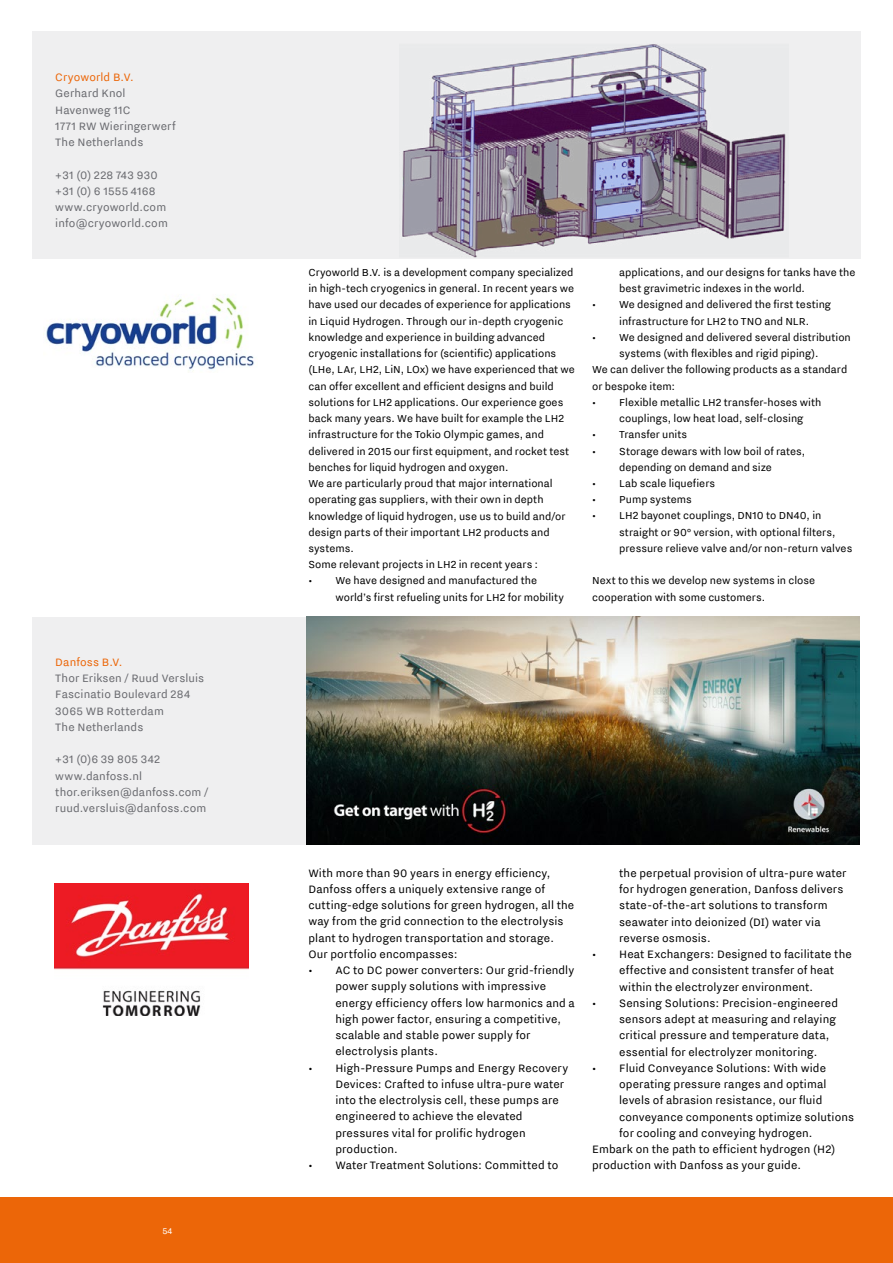
<style>
.page{position:relative;width:893px;height:1263px;background:#fff}
.page>*{position:absolute;margin:0;border:0;box-sizing:border-box;transform-origin:0 0}
.t1{font:13.5px/16.2px "NL Nitti Grotesk";letter-spacing:.01em;color:#000}
.t2{font:13.5px/16.2px "NL Nitti Grotesk";letter-spacing:.01em;color:#696a6f}
.t3{font:13.5px "NL Nitti Grotesk";letter-spacing:.01em;color:#ec6608}
.t4{font:12.75px/16.2px "NL Nitti Grotesk";color:#000}
.t5{font:10.5px "NL Nitti Grotesk";color:#fff}
</style>
<div class="page">
<div style="left:0;top:1198px;width:893px;height:65px;background:#ec6608"></div>
<div style="left:32px;top:31px;width:829px;height:227px;background:#efeff0"></div>
<img style="left:402px;top:44px;width:384px;height:214px">
<img style="left:46px;top:297px;width:208px;height:74px">
<div style="left:32px;top:617px;width:827px;height:227px;background:#efeff0"></div>
<img style="left:306px;top:617px;width:553px;height:227px">
<img style="left:54px;top:883px;width:194px;height:132px">
<p class="t3" style="left:55px;top:70px;width:80px">Cryoworld B.V.</p>
<p class="t2" style="left:55px;top:85px;width:122px">Gerhard Knol<br>Havenweg 11C<br>1771 RW Wieringerwerf<br>The Netherlands</p>
<p class="t2" style="left:55px;top:166px;width:114px">+31 (0) 228 743 930 +31 (0) 6 1555 4168 www.cryoworld.com info@cryoworld.com</p>
<p class="t3" style="left:55px;top:654px;width:69px">Danfoss B.V.</p>
<p class="t2" style="left:55px;top:670px;width:150px">Thor Eriksen / Ruud Versluis<br>Fascinatio Boulevard 284<br>3065 WB Rotterdam<br>The Netherlands</p>
<p class="t2" style="left:55px;top:751px;width:155px">+31 (0)6 39 805 342 www.danfoss.nl thor.eriksen@danfoss.com / ruud.versluis@danfoss.com</p>
<p class="t5" style="left:162px;top:1225px;width:11px">54</p>
<p class="t4" style="left:308px;top:264px;width:268px">Cryoworld B.V. is a development company specialized in high-tech cryogenics in general. In recent years we have used our decades of experience for applications in Liquid Hydrogen. Through our in-depth cryogenic knowledge and experience in building advanced cryogenic installations for (scientific) applications (LHe, LAr, LH2, LiN, LOx) we have experienced that we can offer excellent and efficient designs and build solutions for LH2 applications. Our experience goes back many years. We have built for example the LH2 infrastructure for the Tokio Olympic games, and delivered in 2015 our first equipment, and rocket test benches for liquid hydrogen and oxygen.<br>We are particularly proud that major international operating gas suppliers, with their own in depth knowledge of liquid hydrogen, use us to build and/or design parts of their important LH2 products and systems.<br>Some relevant projects in LH2 in recent years :</p>
<p class="t4" style="left:335px;top:572px;width:230px;text-indent:-27px">• We have designed and manufactured the world’s first refueling units for LH2 for mobility</p>
<p class="t4" style="left:619px;top:264px;width:238px">applications, and our designs for tanks have the best gravimetric indexes in the world.</p>
<p class="t4" style="left:592px;top:296px;width:240px;text-align:center">• We designed and delivered the first testing infrastructure for LH2 to TNO and NLR.</p>
<p class="t4" style="left:592px;top:329px;width:260px">• We designed and delivered several distribution</p>
<p class="t4" style="left:619px;top:345px;width:201px">systems (with flexibles and rigid piping).</p>
<p class="t4" style="left:592px;top:361px;width:257px">We can deliver the following products as a standard</p>
<p class="t4" style="left:592px;top:377px;width:85px">or bespoke item:</p>
<p class="t4" style="left:619px;top:394px;width:204px;text-indent:-27px">• Flexible metallic LH2 transfer-hoses with couplings, low heat load, self-closing</p>
<p class="t4" style="left:592px;top:426px;width:97px">• Transfer units</p>
<p class="t4" style="left:592px;top:442px;width:215px;text-align:center">• Storage dewars with low boil of rates, depending on demand and size</p>
<p class="t4" style="left:592px;top:475px;width:124px">• Lab scale liquefiers</p>
<p class="t4" style="left:592px;top:491px;width:101px">• Pump systems</p>
<p class="t4" style="left:619px;top:507px;width:235px;text-indent:-27px">• LH2 bayonet couplings, DN10 to DN40, in straight or 90° version, with optional filters, pressure relieve valve and/or non-return valves</p>
<p class="t4" style="left:592px;top:572px;width:224px">Next to this we develop new systems in close cooperation with some customers.</p>
<p class="t1" style="left:308px;top:864px;width:267px">With more than 90 years in energy efficiency, Danfoss offers a uniquely extensive range of cutting-edge solutions for green hydrogen, all the way from the grid connection to the electrolysis plant to hydrogen transportation and storage.<br>Our portfolio encompasses:</p>
<p class="t1" style="left:335px;top:962px;width:241px;text-indent:-27px">• AC to DC power converters: Our grid-friendly power supply solutions with impressive energy efficiency offers low harmonics and a high power factor, ensuring a competitive, scalable and stable power supply for electrolysis plants.</p>
<p class="t1" style="left:335px;top:1059px;width:234px;text-indent:-27px">• High-Pressure Pumps and Energy Recovery Devices: Crafted to infuse ultra-pure water into the electrolysis cell, these pumps are engineered to achieve the elevated pressures vital for prolific hydrogen production.</p>
<p class="t1" style="left:308px;top:1157px;width:252px">• Water Treatment Solutions: Committed to</p>
<p class="t1" style="left:619px;top:864px;width:229px">the perpetual provision of ultra-pure water for hydrogen generation, Danfoss delivers state-of-the-art solutions to transform seawater into deionized (DI) water via reverse osmosis.</p>
<p class="t1" style="left:619px;top:946px;width:234px;text-indent:-27px">• Heat Exchangers: Designed to facilitate the effective and consistent transfer of heat within the electrolyzer environment.</p>
<p class="t1" style="left:619px;top:994px;width:220px;text-indent:-27px">• Sensing Solutions: Precision-engineered sensors adept at measuring and relaying critical pressure and temperature data, essential for electrolyzer monitoring.</p>
<p class="t1" style="left:592px;top:1059px;width:235px">• Fluid Conveyance Solutions: With wide</p>
<p class="t1" style="left:619px;top:1076px;width:209px">operating pressure ranges and optimal</p>
<p class="t1" style="left:619px;top:1092px;width:205px">levels of abrasion resistance, our fluid</p>
<p class="t1" style="left:619px;top:1108px;width:236px">conveyance components optimize solutions</p>
<p class="t1" style="left:619px;top:1124px;width:195px">for cooling and conveying hydrogen.</p>
<p class="t1" style="left:592px;top:1140px;width:245px">Embark on the path to efficient hydrogen (H2)</p>
<p class="t1" style="left:592px;top:1157px;width:210px">production with Danfoss as your guide.</p>
</div>
